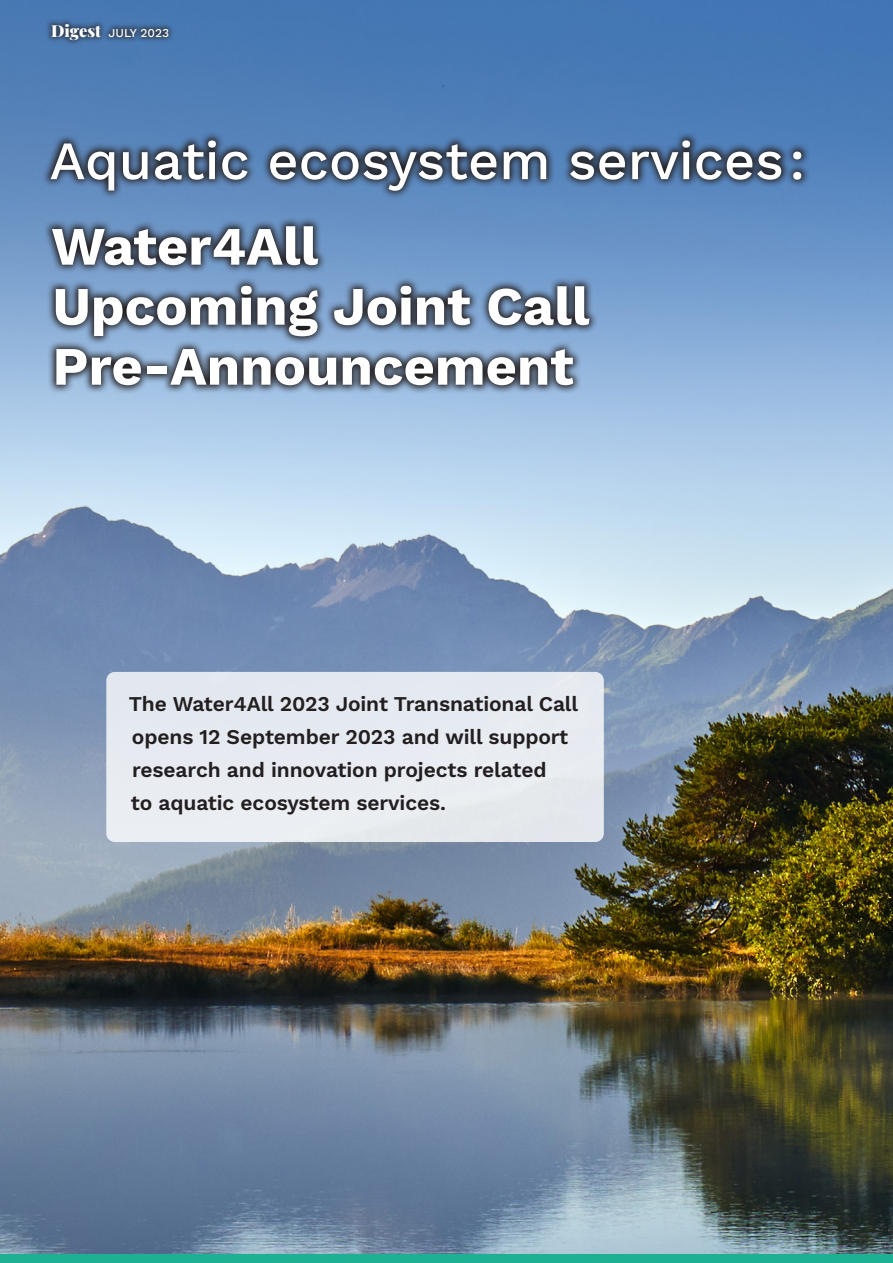
<style>
.page{position:relative;width:893px;height:1263px;background:#fff}
.page>*{position:absolute;margin:0;border:0;box-sizing:border-box;transform-origin:0 0}
.t1{font:700 54px/60px "Work Sans";color:#fff}
.t2{font:500 54px "Work Sans";color:#fff}
.t3{font:600 21px/33px "Work Sans";letter-spacing:-.005em;color:#231f20}
.t4{font:500 12px "Work Sans";color:#fff}
.s1{font-family:"Playfair Display";font-weight:900;font-size:16.5px}
</style>
<div class="page">
<img style="left:0;top:0;width:893px;height:1254px">
<svg style="left:42px;top:132px;width:768px;height:262px;background:#5e7b9e"></svg>
<div style="left:0;top:1254px;width:893px;height:9px;background:#1eb093"></div>
<div style="left:106px;top:672px;width:498px;height:170px;background:#e7ebf1;border-radius:9px"></div>
<div style="left:45px;top:18px;width:130px;height:29px;background:#231f20;opacity:.6"></div>
<p class="t4" style="left:51px;top:24px;width:120px"><span class="s1">Digest</span> JULY 2023</p>
<p class="t2" style="left:50px;top:120px;width:757px">Aquatic ecosystem services :</p>
<p class="t1" style="left:51px;top:214px;width:539px">Water4All<br>Upcoming Joint Call<br>Pre-Announcement</p>
<p class="t3" style="left:129px;top:687px;width:451px">The Water4All 2023 Joint Transnational Call opens 12 September 2023 and will support research and innovation projects related<br>to aquatic ecosystem services.</p>
</div>
